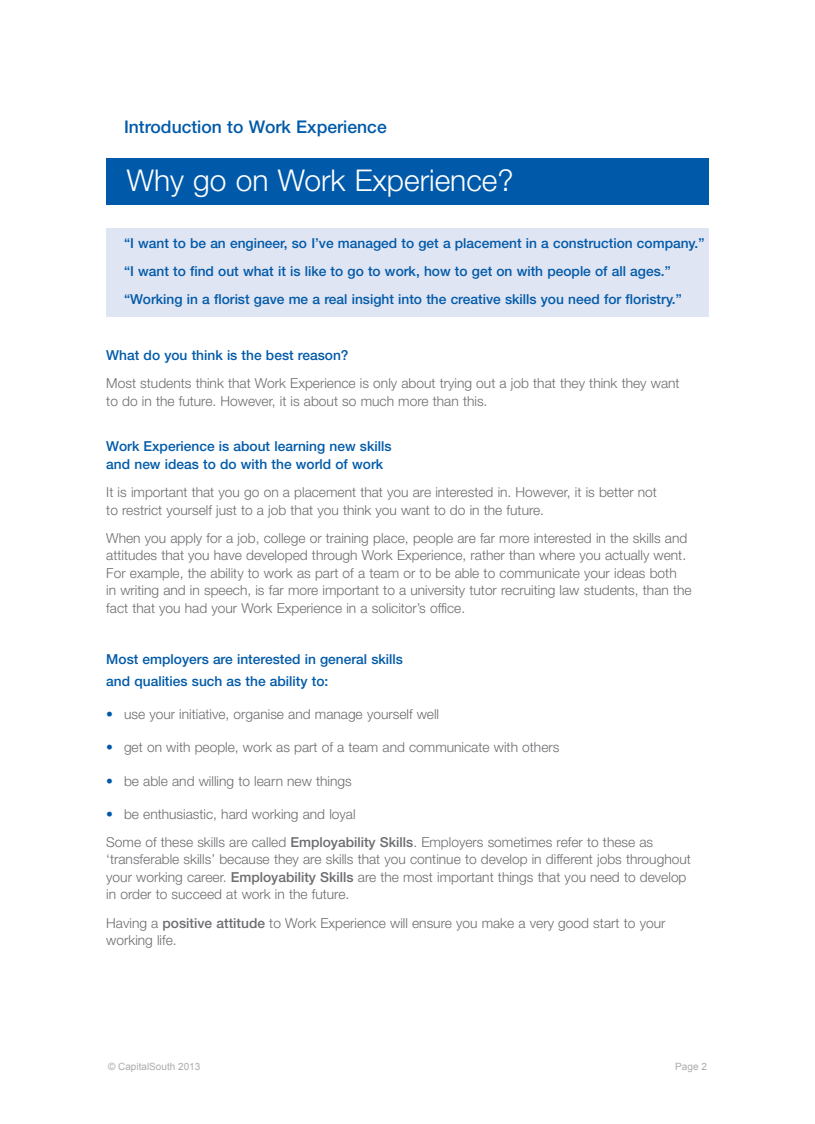
<style>
.page{position:relative;width:815px;height:1124px;background:#fff}
.page>*{position:absolute;margin:0;border:0;box-sizing:border-box;transform-origin:0 0}
.t1{font:300 30px "Helvetica Neue";color:#fff}
.t2{font:500 17.5px "Helvetica Neue";color:#015aa9}
.t3{font:300 13.75px/17.5px "Helvetica Neue";color:#6c6d70}
.t4{font:500 13.75px/28.1px "Helvetica Neue";color:#015aa9}
.t5{font:10px "Arial";color:#ababab}
.s1{font-weight:500;color:#015aa9}
.s2{font-weight:500}
</style>
<div class="page">
<div style="left:106px;top:228px;width:603px;height:89px;background:#e0e5f3"></div>
<div style="left:106px;top:158px;width:603px;height:47px;background:#015aa9"></div>
<p class="t2" style="left:124px;top:121px;width:264px">Introduction to Work Experience</p>
<h1 class="t1" style="left:127px;top:170px;width:388px">Why go on Work Experience?</h1>
<p class="t4" style="left:124px;top:230px;width:582px">“I want to be an engineer, so I’ve managed to get a placement in a construction company.” “I want to find out what it is like to go to work, how to get on with people of all ages.” “Working in a florist gave me a real insight into the creative skills you need for floristry.”</p>
<p class="t4" style="left:106px;top:342px;width:244px">What do you think is the best reason?</p>
<p class="t3" style="left:106px;top:376px;width:575px">Most students think that Work Experience is only about trying out a job that they think they want to do in the future. However, it is about so much more than this.</p>
<p class="t4" style="left:106px;top:439px;width:287px;line-height:17.5px">Work Experience is about learning new skills and new ideas to do with the world of work</p>
<p class="t3" style="left:106px;top:484px;width:552px">It is important that you go on a placement that you are interested in. However, it is better not to restrict yourself just to a job that you think you want to do in the future.</p>
<p class="t3" style="left:106px;top:530px;width:587px">When you apply for a job, college or training place, people are far more interested in the skills and attitudes that you have developed through Work Experience, rather than where you actually went.<br>For example, the ability to work as part of a team or to be able to communicate your ideas both<br>in writing and in speech, is far more important to a university tutor recruiting law students, than the fact that you had your Work Experience in a solicitor’s office.</p>
<p class="t4" style="left:106px;top:648px;width:298px;line-height:22.5px">Most employers are interested in general skills and qualities such as the ability to:</p>
<p class="t3" style="left:106px;top:706px;width:334px"><span class="s1">•</span> use your initiative, organise and manage yourself well</p>
<p class="t3" style="left:106px;top:740px;width:455px"><span class="s1">•</span> get on with people, work as part of a team and communicate with others</p>
<p class="t3" style="left:106px;top:773px;width:247px"><span class="s1">•</span> be able and willing to learn new things</p>
<p class="t3" style="left:106px;top:800px;width:548px;line-height:28.1px"><span class="s1">•</span> be enthusiastic, hard working and loyal<br>Some of these skills are called <span class="s2">Employability Skills</span>. Employers sometimes refer to these as</p>
<p class="t3" style="left:106px;top:851px;width:586px">‘transferable skills’ because they are skills that you continue to develop in different jobs throughout your working career. <span class="s2">Employability Skills</span> are the most important things that you need to develop in order to succeed at work in the future.</p>
<p class="t3" style="left:106px;top:915px;width:561px">Having a <span class="s2">positive attitude</span> to Work Experience will ensure you make a very good start to your working life.</p>
<p class="t5" style="left:108px;top:1059px;width:94px">© CapitalSouth 2013</p>
<p class="t5" style="left:675px;top:1059px;width:33px">Page 2</p>
</div>
